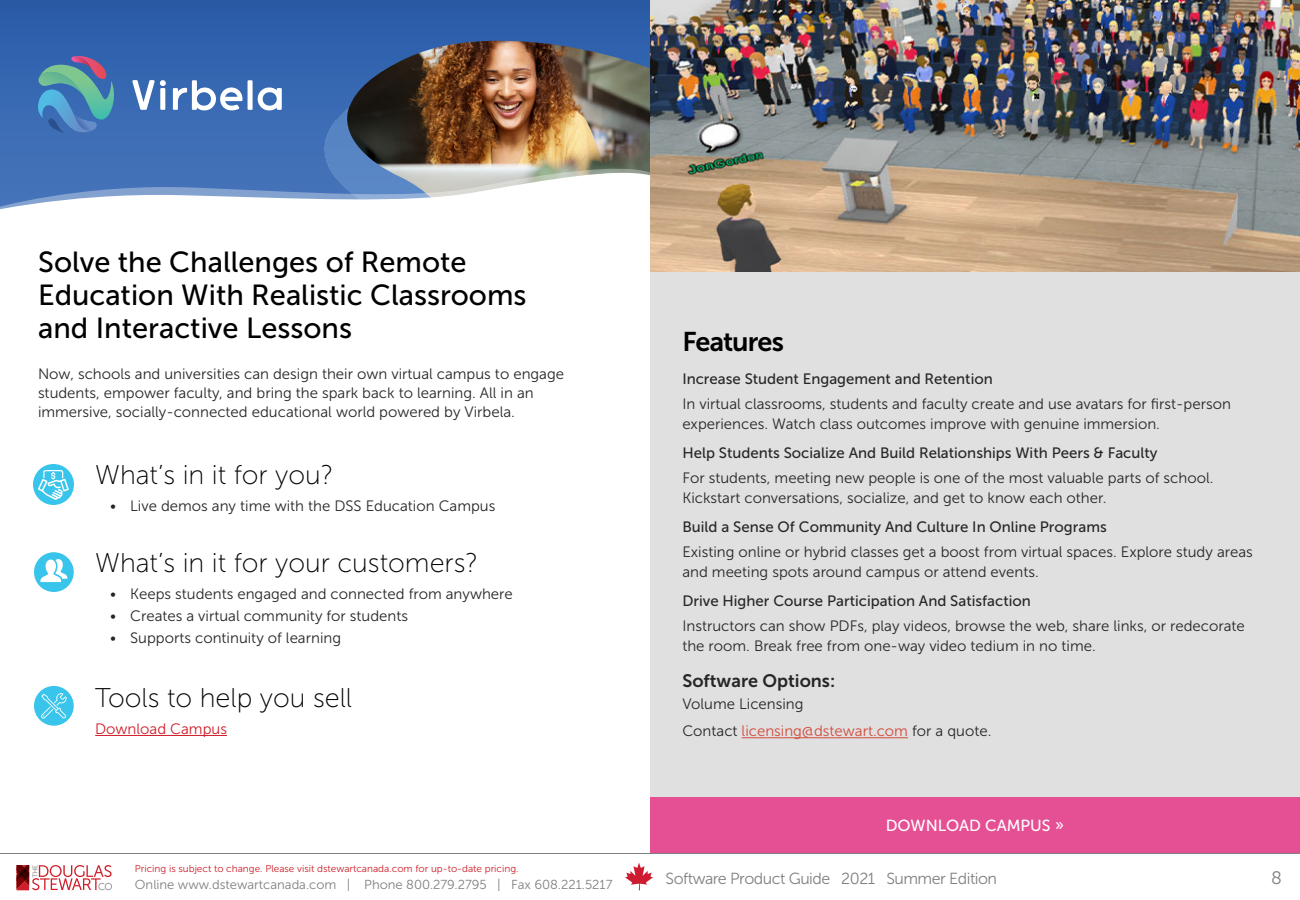
<style>
.page{position:relative;width:1300px;height:900px;background:#fff}
.page>*{position:absolute;margin:0;border:0;box-sizing:border-box;transform-origin:0 0}
.t1{font:29px/33px "Museo Sans 500";color:#000}
.t2{font:27px "Museo Sans 100";color:#000}
.t3{font:27px "Museo Sans 700";letter-spacing:-.03em;color:#000}
.t4{font:18px "Museo Sans 700";color:#262626}
.t5{font:18px "Museo Sans 300";color:#808080}
.t6{font:16px "Museo Sans 300";letter-spacing:-.03em;color:#808080}
.t7{font:16px "Museo Sans 500";color:#fff}
.t8{font:15px/20px "Museo Sans 300";color:#262626}
.t9{font:15px "Museo Sans 500";color:#262626}
.t10{font:15px "Museo Sans 300";color:#cf1e29}
.t11{font:13px "Museo Sans 300";color:#808080}
.t12{font:10px "Museo Sans 300";color:#cf1e29}
.s1{color:#d44a3c}
</style>
<div class="page">
<div style="left:650px;top:0;width:650px;height:856px;background:#e0e0e0"></div>
<img style="left:0;top:0;width:650px;height:163px">
<svg style="left:301px;top:106px;width:160px;height:57px;background:#424551"></svg>
<svg style="left:0;top:163px;width:650px;height:47px"></svg>
<hr style="left:742px;top:737px;width:166px;height:1px;background:#d44a3c">
<svg style="left:34px;top:552px;width:40px;height:40px"></svg>
<div style="left:650px;top:798px;width:650px;height:55px;background:#e55094"></div>
<svg style="left:33px;top:464px;width:41px;height:41px"></svg>
<div style="left:34px;top:686px;width:40px;height:40px;background:#39c5eb;border-radius:50%"></div>
<svg style="left:41px;top:693px;width:26px;height:26px"></svg>
<hr style="left:95px;top:735px;width:132px;height:1px;background:#cf1e29">
<svg style="left:132px;top:80px;width:34px;height:30px"></svg>
<svg style="left:173px;top:80px;width:109px;height:30px"></svg>
<svg style="left:38px;top:56px;width:77px;height:77px;background:#5387ac"></svg>
<img style="left:650px;top:0;width:650px;height:272px">
<svg style="left:0;top:853px;width:1300px;height:38px"></svg>
<svg style="left:17px;top:865px;width:95px;height:25px"></svg>
<svg style="left:625px;top:863px;width:28px;height:27px"></svg>
<h1 class="t1" style="left:38px;top:245px;width:490px">Solve the Challenges of Remote<br>Education With Realistic Classrooms and Interactive Lessons</h1>
<p class="t8" style="left:38px;top:364px;width:528px;line-height:19px">Now, schools and universities can design their own virtual campus to engage students, empower faculty, and bring the spark back to learning. All in an immersive, socially-connected educational world powered by Virbela.</p>
<h2 class="t2" style="left:95px;top:461px;width:240px">What’s in it for you?</h2>
<p class="t8" style="left:110px;top:496px;width:387px">• Live demos any time with the DSS Education Campus</p>
<h2 class="t2" style="left:95px;top:549px;width:384px">What’s in it for your customers?</h2>
<p class="t8" style="left:110px;top:584px;width:404px">• Keeps students engaged and connected from anywhere</p>
<p class="t8" style="left:110px;top:606px;width:299px">• Creates a virtual community for students</p>
<p class="t8" style="left:110px;top:628px;width:232px">• Supports continuity of learning</p>
<h2 class="t2" style="left:95px;top:683px;width:258px">Tools to help you sell</h2>
<p class="t10" style="left:95px;top:721px;width:133px">Download Campus</p>
<p class="t12" style="left:135px;top:864px;width:385px">Pricing is subject to change. Please visit dstewartcanada.com for up-to-date pricing.</p>
<p class="t11" style="left:135px;top:878px;width:479px">Online www.dstewartcanada.com | Phone 800.279.2795 | Fax 608.221.5217</p>
<h2 class="t3" style="left:682px;top:326px;width:103px">Features</h2>
<p class="t9" style="left:682px;top:370px;width:312px">Increase Student Engagement and Retention</p>
<p class="t8" style="left:682px;top:394px;width:550px">In virtual classrooms, students and faculty create and use avatars for first-person experiences. Watch class outcomes improve with genuine immersion.</p>
<p class="t9" style="left:682px;top:444px;width:477px">Help Students Socialize And Build Relationships With Peers &amp; Faculty</p>
<p class="t8" style="left:682px;top:468px;width:533px">For students, meeting new people is one of the most valuable parts of school.<br>Kickstart conversations, socialize, and get to know each other.</p>
<p class="t9" style="left:682px;top:518px;width:426px">Build a Sense Of Community And Culture In Online Programs</p>
<p class="t8" style="left:682px;top:542px;width:572px">Existing online or hybrid classes get a boost from virtual spaces. Explore study areas and meeting spots around campus or attend events.</p>
<p class="t9" style="left:682px;top:592px;width:350px">Drive Higher Course Participation And Satisfaction</p>
<p class="t8" style="left:682px;top:616px;width:564px">Instructors can show PDFs, play videos, browse the web, share links, or redecorate the room. Break free from one-way video tedium in no time.</p>
<p class="t4" style="left:682px;top:671px;width:154px">Software Options:</p>
<p class="t8" style="left:682px;top:691px;width:311px;line-height:27px">Volume Licensing<br>Contact <span class="s1">licensing@dstewart.com</span> for a quote.</p>
<p class="t7" style="left:886px;top:817px;width:180px">DOWNLOAD CAMPUS »</p>
<p class="t6" style="left:666px;top:870px;width:333px">Software Product Guide 2021 Summer Edition</p>
<p class="t5" style="left:1271px;top:868px;width:12px">8</p>
</div>
